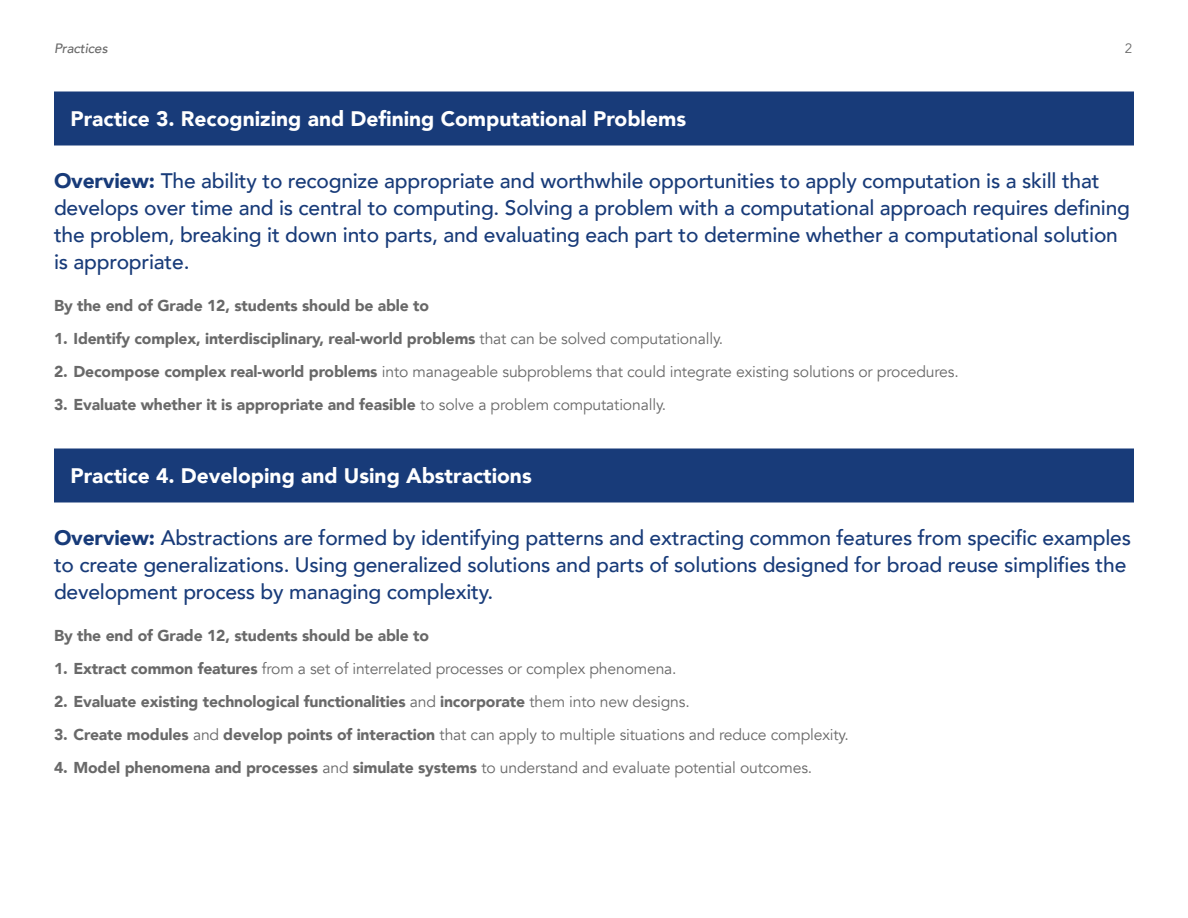
<style>
.page{position:relative;width:1188px;height:918px;background:#fff}
.page>*{position:absolute;margin:0;border:0;box-sizing:border-box;transform-origin:0 0}
.Big_intro_TEXT{font:500 21px/27px "Avenir";letter-spacing:-.01em;color:#183b79}
.reverse_head_bar{font:900 21px "Avenir";color:#fff}
.body_number_list{font:15.75px "Avenir";letter-spacing:-.01em;color:#696969}
.body_number_list-2{font:900 15.75px "Avenir";letter-spacing:-.01em;color:#696969}
.body_text_bold{font:900 15.75px "Avenir";letter-spacing:-.01em;color:#696969}
.body_number_list-3{font:italic 500 13.5px "Avenir";letter-spacing:-.01em;color:#696969}
.body_number_list-4{font:13.5px "Avenir";color:#696969}
.s1{font-weight:900}
.s2{font-weight:400}
</style>
<div class="page">
<div style="left:54px;top:92px;width:1080px;height:54px;background:#183b79"></div>
<div style="left:54px;top:448px;width:1080px;height:54px;background:#183b79"></div>
<p class="body_number_list-3" style="left:54px;top:41px;width:55px">Practices</p>
<p class="body_number_list-4" style="left:1125px;top:41px;width:9px">2</p>
<p class="reverse_head_bar" style="left:70px;top:101px;width:617px">Practice 3. Recognizing and Defining Computational Problems</p>
<p class="Big_intro_TEXT" style="left:54px;top:166px;width:1078px"><span class="s1">Overview:</span> The ability to recognize appropriate and worthwhile opportunities to apply computation is a skill that develops over time and is central to computing. Solving a problem with a computational approach requires defining the problem, breaking it down into parts, and evaluating each part to determine whether a computational solution is appropriate.</p>
<p class="body_text_bold" style="left:54px;top:292px;width:377px">By the end of Grade 12, students should be able to</p>
<p class="body_number_list-2" style="left:54px;top:325px;width:671px">1. Identify complex, interdisciplinary, real-world problems <span class="s2">that can be solved computationally.</span></p>
<p class="body_number_list" style="left:54px;top:362px;width:906px"><span class="s1">2. Decompose complex real-world problems</span> into manageable subproblems that could integrate existing solutions or procedures.</p>
<p class="body_number_list-2" style="left:54px;top:391px;width:614px">3. Evaluate whether it is appropriate and feasible <span class="s2">to solve a problem computationally.</span></p>
<p class="reverse_head_bar" style="left:70px;top:458px;width:463px">Practice 4. Developing and Using Abstractions</p>
<p class="Big_intro_TEXT" style="left:54px;top:523px;width:1079px"><span class="s1">Overview:</span> Abstractions are formed by identifying patterns and extracting common features from specific examples to create generalizations. Using generalized solutions and parts of solutions designed for broad reuse simplifies the development process by managing complexity.</p>
<p class="body_text_bold" style="left:54px;top:622px;width:377px">By the end of Grade 12, students should be able to</p>
<p class="body_number_list" style="left:54px;top:659px;width:624px"><span class="s1">1. Extract common features</span> from a set of interrelated processes or complex phenomena.</p>
<p class="body_number_list-2" style="left:54px;top:688px;width:637px">2. Evaluate existing technological functionalities <span class="s2">and</span> incorporate <span class="s2">them into new designs.</span></p>
<p class="body_number_list" style="left:54px;top:725px;width:796px"><span class="s1">3. Create modules</span> and <span class="s1">develop points of interaction</span> that can apply to multiple situations and reduce complexity.</p>
<p class="body_number_list" style="left:54px;top:758px;width:760px"><span class="s1">4. Model phenomena and processes</span> and <span class="s1">simulate systems</span> to understand and evaluate potential outcomes.</p>
</div>
